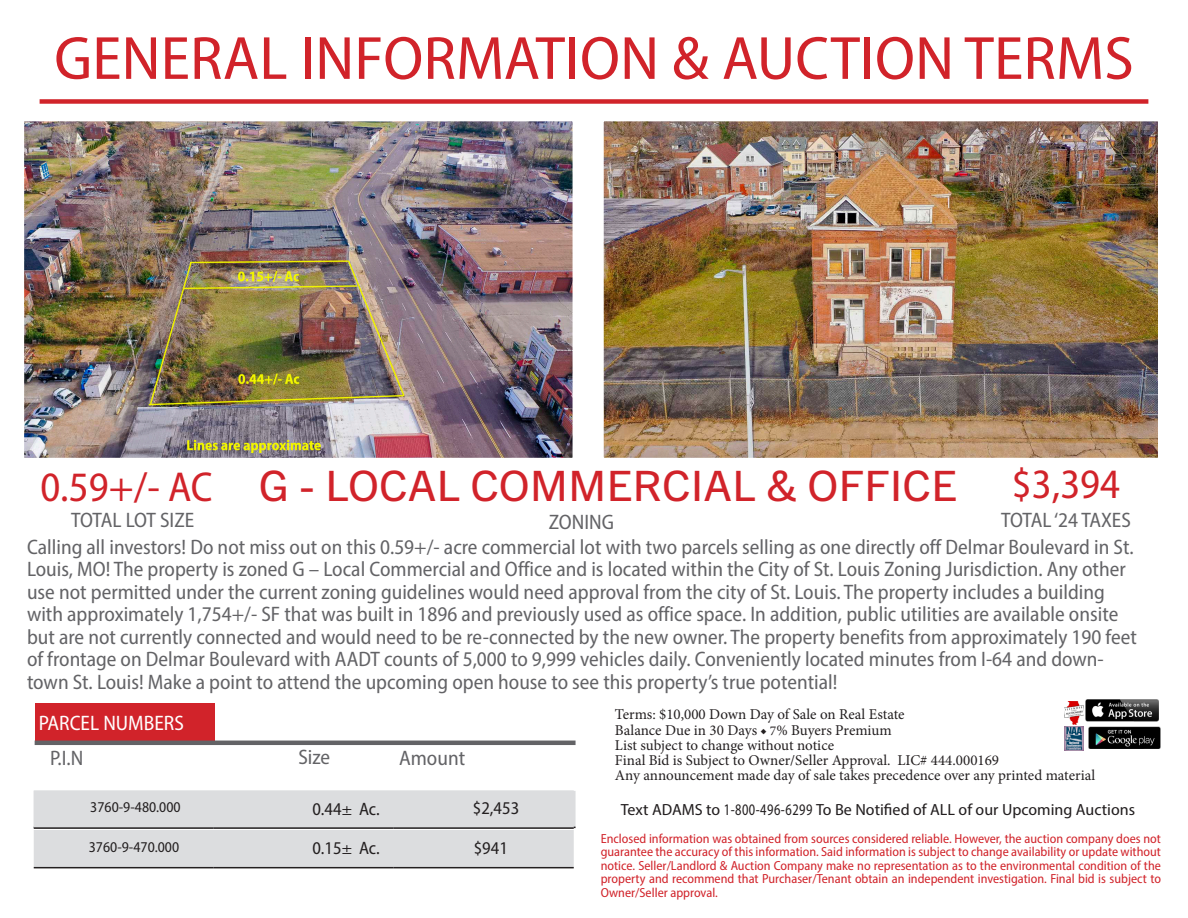
<style>
.page{position:relative;width:1188px;height:918px;background:#fff}
.page>*{position:absolute;margin:0;border:0;box-sizing:border-box;transform-origin:0 0}
.t1{font:61.5px "Myriad Variable Concept";color:#d1232a;scale:1.06 1}
.t2{font:42px "Trade Gothic Next LT Pro";color:#d1232a;scale:1.08 1}
.t3{font:42px "Myriad Variable Concept";color:#d1232a}
.t4{font:21px/22.5px "Myriad Variable Concept";color:#636366}
.t5{font:21px "Myriad Variable Concept";color:#fff}
.t6{font:21px "Myriad Variable Concept";letter-spacing:-.025em;color:#636366}
.t7{font:18px "Myriad Variable Concept";color:#231f20}
.t8{font:16.2px "Myriad Variable Concept";color:#231f20;scale:1.08 1}
.t9{font:15px "Minion Pro";color:#231f20}
.t10{font:15px "Myriad Variable Concept";color:#231f20}
.t11{font:13.2px/13.5px "Myriad Variable Concept";color:#d1232a;text-align:justify}
.s1{font-family:"Trade Gothic Next LT Pro"}
.s2{font-size:13.5px}
</style>
<div class="page">
<div style="left:40px;top:99px;width:1108px;height:5px;background:#d1232a"></div>
<img style="left:605px;top:122px;width:552px;height:335px">
<div style="left:601px;top:118px;width:560px;height:343px;border:3px solid #fff"></div>
<div style="left:35px;top:704px;width:180px;height:37px;background:#d1232a"></div>
<hr style="left:35px;top:741px;width:541px;height:4px;background:#636366">
<img style="left:1088px;top:727px;width:73px;height:22px">
<img style="left:1085px;top:700px;width:73px;height:22px">
<img style="left:1065px;top:727px;width:19px;height:23px">
<img style="left:1065px;top:701px;width:19px;height:23px">
<img style="left:25px;top:122px;width:547px;height:335px">
<div style="left:21px;top:118px;width:555px;height:343px;border:3px solid #fff"></div>
<div style="left:34px;top:790px;width:542px;height:77px;background:#dcdddf"></div>
<hr style="left:34px;top:867px;width:180px;height:1px;background:#231f20">
<hr style="left:214px;top:867px;width:180px;height:1px;background:#231f20">
<hr style="left:394px;top:867px;width:180px;height:1px;background:#231f20">
<p class="t1" style="left:54px;top:22px;width:1020px">GENERAL INFORMATION &amp; AUCTION TERMS</p>
<p class="t3" style="left:40px;top:463px;width:174px">0.59+/- AC</p>
<p class="t6" style="left:71px;top:508px;width:124px">TOTAL LOT SIZE</p>
<p class="t2" style="left:259px;top:456px;width:648px">G - LOCAL COMMERCIAL &amp; OFFICE</p>
<p class="t4" style="left:549px;top:510px;width:67px">ZONING</p>
<p class="t3" style="left:1012px;top:459px;width:110px">$3,394</p>
<p class="t4" style="left:1001px;top:508px;width:131px">TOTAL ‘24 TAXES</p>
<p class="t4" style="left:27px;top:536px;width:1111px">Calling all investors! Do not miss out on this 0.59+/- acre commercial lot with two parcels selling as one directly off Delmar Boulevard in St.<br>Louis, MO! The property is zoned G – Local Commercial and Office and is located within the City of St. Louis Zoning Jurisdiction. Any other use not permitted under the current zoning guidelines would need approval from the city of St. Louis. The property includes a building with approximately 1,754+/- SF that was built in 1896 and previously used as office space. In addition, public utilities are available onsite but are not currently connected and would need to be re-connected by the new owner. The property benefits from approximately 190 feet of frontage on Delmar Boulevard with AADT counts of 5,000 to 9,999 vehicles daily. Conveniently located minutes from I-64 and down&shy;town St. Louis! Make a point to attend the upcoming open house to see this property’s true potential!</p>
<p class="t5" style="left:39px;top:711px;width:147px">PARCEL NUMBERS</p>
<p class="t4" style="left:50px;top:747px;width:35px">P.I.N</p>
<p class="t4" style="left:298px;top:746px;width:33px">Size</p>
<p class="t4" style="left:399px;top:746px;width:68px">Amount</p>
<p class="t10" style="left:90px;top:798px;width:92px">3760-9-480.000</p>
<p class="t7" style="left:312px;top:798px;width:69px">0.44<span class="s1">±</span> Ac.</p>
<p class="t7" style="left:473px;top:798px;width:48px">$2,453</p>
<p class="t10" style="left:89px;top:838px;width:92px">3760-9-470.000</p>
<p class="t7" style="left:312px;top:838px;width:69px">0.15<span class="s1">±</span> Ac.</p>
<p class="t7" style="left:474px;top:837px;width:36px">$941</p>
<p class="t10" style="left:119px;top:799px;width:96px">03-26.0-414-002</p>
<p class="t7" style="left:315px;top:799px;width:69px">0.76<span class="s1">±</span> Ac.</p>
<p class="t7" style="left:464px;top:798px;width:39px">$1,39</p>
<p class="t9" style="left:615px;top:704px;width:291px">Terms: $10,000 Down Day of Sale on Real Estate</p>
<p class="t9" style="left:615px;top:720px;width:278px">Balance Due in 30 Days <span class="s2">◆ 7</span>% Buyers Premium</p>
<p class="t9" style="left:615px;top:735px;width:221px">List subject to change without notice</p>
<p class="t9" style="left:615px;top:750px;width:386px">Final Bid is Subject to Owner/Seller Approval. LIC# 444.000169</p>
<p class="t9" style="left:615px;top:765px;width:482px">Any announcement made day of sale takes precedence over any printed material</p>
<p class="t8" style="left:621px;top:800px;width:478px">Text ADAMS to 1-800-496-6299 To Be Notified of ALL of our Upcoming Auctions</p>
<p class="t11" style="left:601px;top:832px;width:562px">Enclosed information was obtained from sources considered reliable. However, the auction company does not guarantee the accuracy of this information. Said information is subject to change availability or update without notice. Seller/Landlord &amp; Auction Company make no representation as to the environmental condition of the property and recommend that Purchaser/Tenant obtain an independent investigation. Final bid is subject to Owner/Seller approval.</p>
</div>
